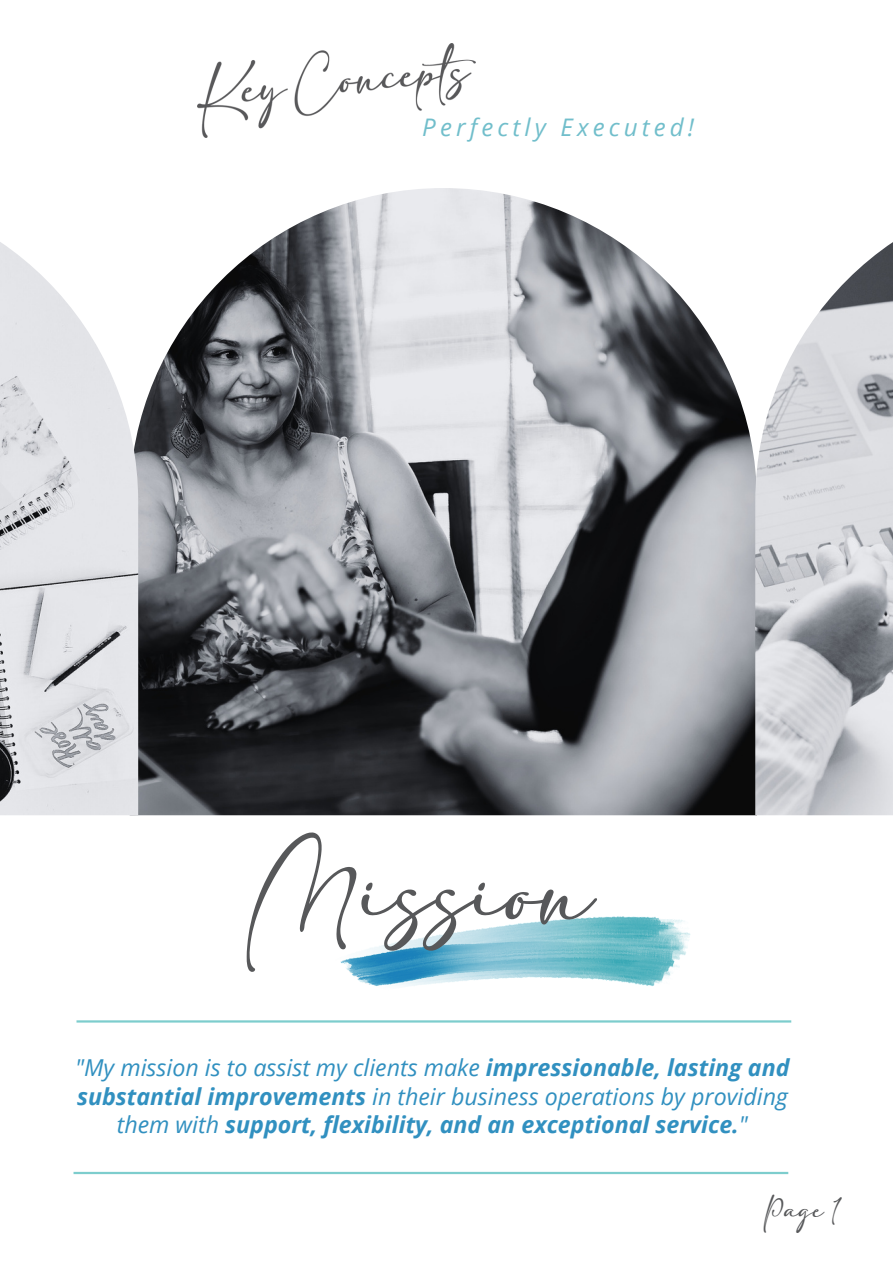
<style>
.page{position:relative;width:893px;height:1264px;background:#fff}
.page>*{position:absolute;margin:0;border:0;box-sizing:border-box;transform-origin:0 0}
.t1{font:70.5px "adelia";color:#57585a}
.t2{font:italic 24.15px "Open Sans";letter-spacing:.17em;color:#71becb}
.t3{font:italic 700 23.25px/28.2px "Open Sans";color:#3190c0;text-align:center}
.t4{font:19.5px "adelia";color:#57585a}
.s1{font-weight:400}
</style>
<div class="page">
<img style="left:138px;top:188px;width:754px;height:627px">
<img style="left:0;top:242px;width:138px;height:573px">
<hr style="left:76px;top:1020px;width:715px;height:2px;background:#7dcdcd">
<hr style="left:73px;top:1171px;width:715px;height:3px;background:#7dcdcd">
<img style="left:197px;top:43px;width:278px;height:95px">
<img style="left:333px;top:916px;width:364px;height:107px">
<p class="t2" style="left:422px;top:110px;width:273px">Perfectly Executed!</p>
<h1 class="t1" style="left:247px;top:867px;width:348px">Mission</h1>
<p class="t3" style="left:75px;top:1053px;width:715px"><span class="s1">"My mission is to assist my clients make</span> impressionable, lasting and substantial improvements <span class="s1">in their business operations by providing them with</span> support, flexibility, and an exceptional service.<span class="s1">"</span></p>
<h2 class="t4" style="left:764px;top:1202px;width:77px">Page 1</h2>
</div>
